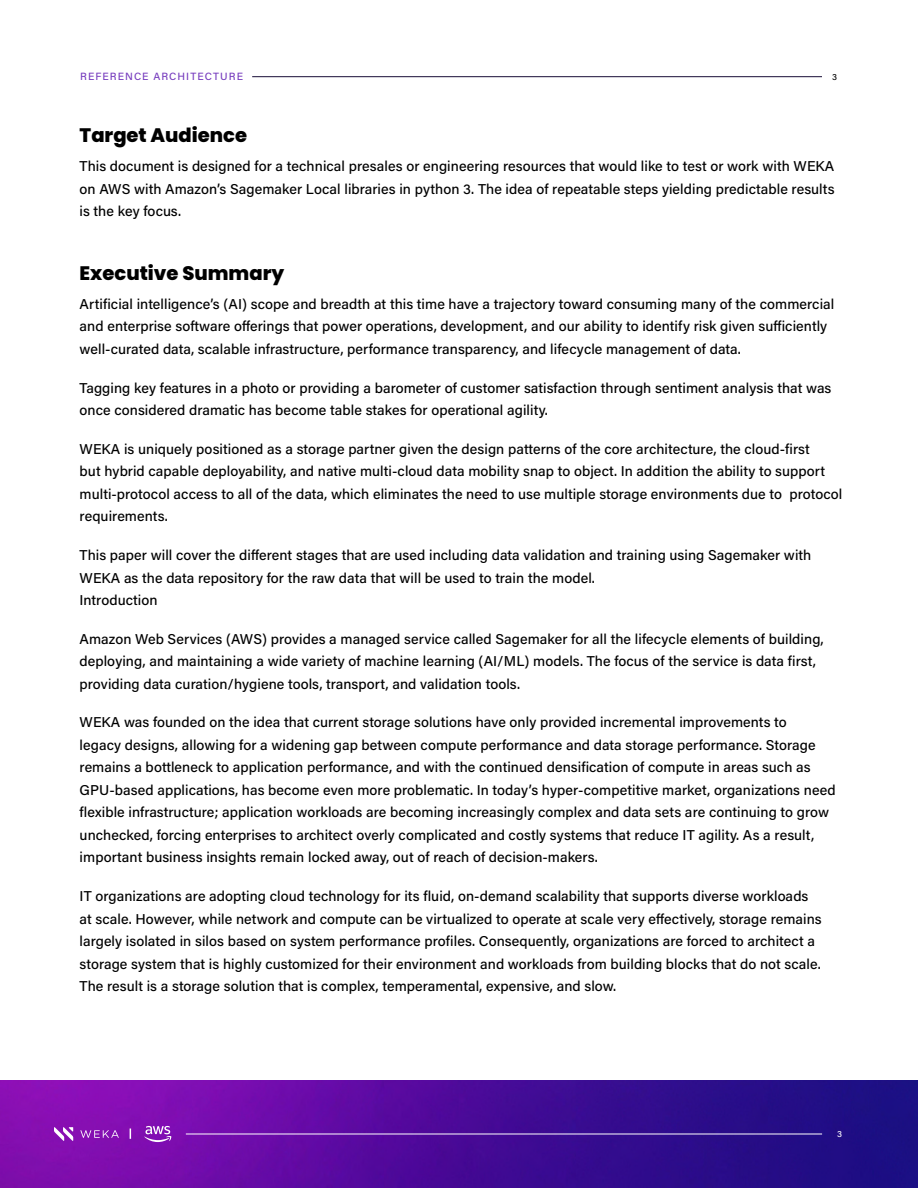
<style>
.page{position:relative;width:918px;height:1188px;background:#fff}
.page>*{position:absolute;margin:0;border:0;box-sizing:border-box;transform-origin:0 0}
.t1{font:800 19.5px "Poppins";color:#000}
.t2{font:500 14.25px/22.5px "Acumin Pro";letter-spacing:.005em;color:#000}
.t3{font:500 10.5px "Acumin Pro";letter-spacing:.1em;color:#773dbe}
.t4{font:500 9px "Acumin Pro";color:#fff}
.t5{font:500 9px "Acumin Pro";color:#000}
</style>
<div class="page">
<img style="left:0;top:1080px;width:918px;height:108px">
<svg style="left:54px;top:1127px;width:19px;height:14px"></svg>
<svg style="left:80px;top:1130px;width:39px;height:8px"></svg>
<hr style="left:252px;top:76px;width:570px;height:1px;background:#180d36">
<svg style="left:144px;top:1126px;width:28px;height:16px"></svg>
<hr style="left:186px;top:1134px;width:636px;height:1px;background:#fff">
<p class="t3" style="left:80px;top:69px;width:164px">REFERENCE ARCHITECTURE</p>
<p class="t5" style="left:832px;top:70px;width:6px">3</p>
<h1 class="t1" style="left:80px;top:124px;width:169px">Target Audience</h1>
<p class="t2" style="left:80px;top:154px;width:756px;text-align:justify">This document is designed for a technical presales or engineering resources that would like to test or work with WEKA on AWS with Amazon’s Sagemaker Local libraries in python 3. The idea of repeatable steps yielding predictable results is the key focus.</p>
<h1 class="t1" style="left:80px;top:262px;width:206px">Executive Summary</h1>
<p class="t2" style="left:80px;top:292px;width:756px">Artificial intelligence’s (AI) scope and breadth at this time have a trajectory toward consuming many of the commercial and enterprise software offerings that power operations, development, and our ability to identify risk given sufficiently well-curated data, scalable infrastructure, performance transparency, and lifecycle management of data.</p>
<p class="t2" style="left:80px;top:376px;width:753px">Tagging key features in a photo or providing a barometer of customer satisfaction through sentiment analysis that was once considered dramatic has become table stakes for operational agility.</p>
<p class="t2" style="left:80px;top:437px;width:764px">WEKA is uniquely positioned as a storage partner given the design patterns of the core architecture, the cloud-first<br>but hybrid capable deployability, and native multi-cloud data mobility snap to object. In addition the ability to support multi-protocol access to all of the data, which eliminates the need to use multiple storage environments due to protocol requirements.</p>
<p class="t2" style="left:80px;top:543px;width:733px">This paper will cover the different stages that are used including data validation and training using Sagemaker with<br>WEKA as the data repository for the raw data that will be used to train the model.<br>Introduction</p>
<p class="t2" style="left:80px;top:627px;width:746px">Amazon Web Services (AWS) provides a managed service called Sagemaker for all the lifecycle elements of building, deploying, and maintaining a wide variety of machine learning (AI/ML) models. The focus of the service is data first, providing data curation/hygiene tools, transport, and validation tools.</p>
<p class="t2" style="left:80px;top:711px;width:758px">WEKA was founded on the idea that current storage solutions have only provided incremental improvements to<br>legacy designs, allowing for a widening gap between compute performance and data storage performance. Storage remains a bottleneck to application performance, and with the continued densification of compute in areas such as GPU-based applications, has become even more problematic. In today’s hyper-competitive market, organizations need flexible infrastructure; application workloads are becoming increasingly complex and data sets are continuing to grow unchecked, forcing enterprises to architect overly complicated and costly systems that reduce IT agility. As a result, important business insights remain locked away, out of reach of decision-makers.</p>
<p class="t2" style="left:80px;top:884px;width:744px">IT organizations are adopting cloud technology for its fluid, on-demand scalability that supports diverse workloads at scale. However, while network and compute can be virtualized to operate at scale very effectively, storage remains largely isolated in silos based on system performance profiles. Consequently, organizations are forced to architect a storage system that is highly customized for their environment and workloads from building blocks that do not scale.<br>The result is a storage solution that is complex, temperamental, expensive, and slow.</p>
<p class="t4" style="left:837px;top:1128px;width:6px">3</p>
</div>
